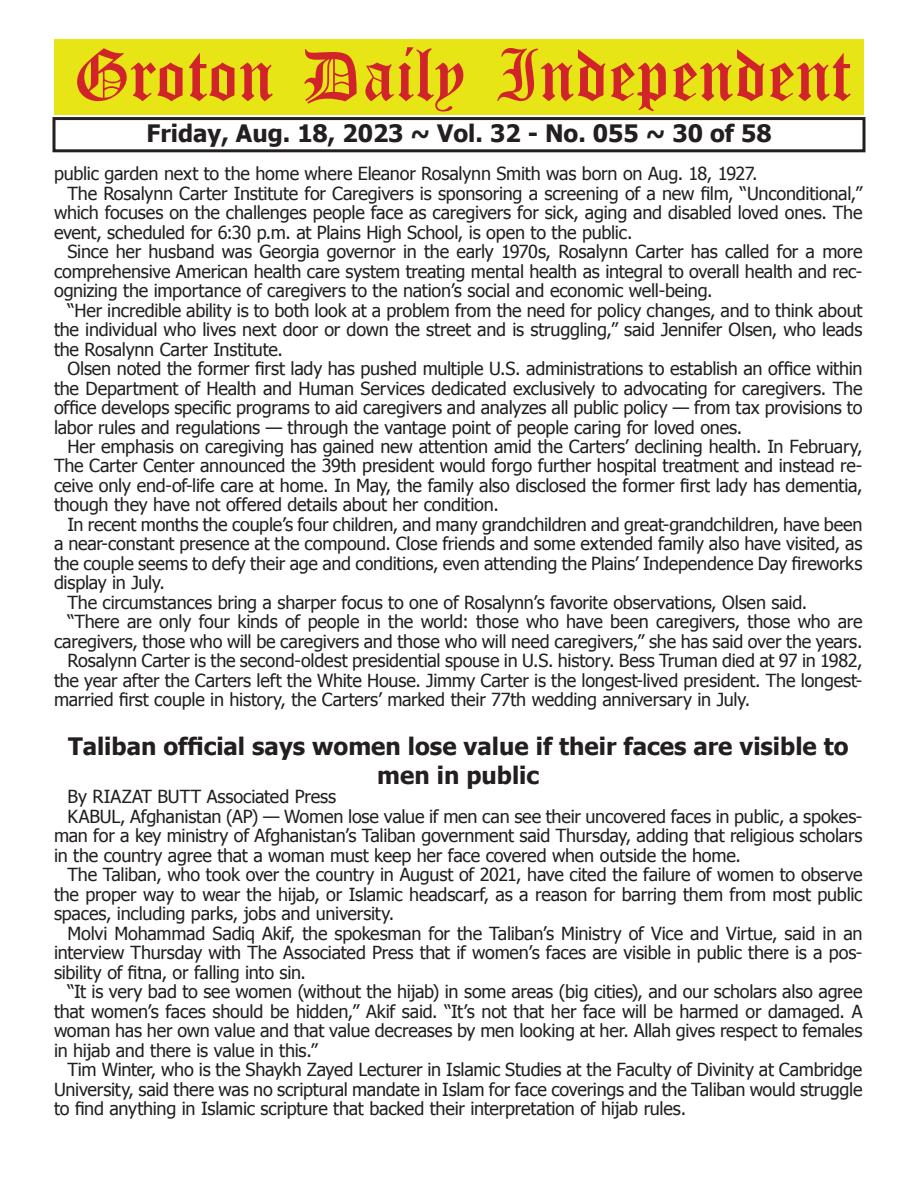
<style>
.page{position:relative;width:918px;height:1188px;background:#fff}
.page>*{position:absolute;margin:0;border:0;box-sizing:border-box;transform-origin:0 0}
.t1{font:54px "Old English Five";color:#d1232a}
.t2{font:700 24px/28.8px "Tahoma";color:#231f20;text-align:center}
.t3{font:18px "Tahoma";letter-spacing:-.01em;color:#231f20}
</style>
<div class="page">
<div style="left:52px;top:117px;width:814px;height:35px;border:3px solid #231f20"></div>
<div style="left:54px;top:40px;width:810px;height:75px;background:#e7e515"></div>
<h1 class="t1" style="left:73px;top:50px;width:779px">Groton Daily Independent</h1>
<h2 class="t2" style="left:146px;top:117px;width:627px">Friday, Aug. 18, 2023 ~ Vol. 32 - No. 055 ~ 30 of 58</h2>
<p class="t3" style="left:54px;top:161px;width:705px">public garden next to the home where Eleanor Rosalynn Smith was born on Aug. 18, 1927.</p>
<p class="t3" style="left:68px;top:181px;width:796px">The Rosalynn Carter Institute for Caregivers is sponsoring a screening of a new film, “Unconditional,”</p>
<p class="t3" style="left:54px;top:200px;width:810px">which focuses on the challenges people face as caregivers for sick, aging and disabled loved ones. The</p>
<p class="t3" style="left:54px;top:220px;width:580px">event, scheduled for 6:30 p.m. at Plains High School, is open to the public.</p>
<p class="t3" style="left:68px;top:239px;width:797px">Since her husband was Georgia governor in the early 1970s, Rosalynn Carter has called for a more</p>
<p class="t3" style="left:54px;top:259px;width:810px">comprehensive American health care system treating mental health as integral to overall health and rec-</p>
<p class="t3" style="left:54px;top:278px;width:660px">ognizing the importance of caregivers to the nation’s social and economic well-being.</p>
<p class="t3" style="left:68px;top:298px;width:796px">“Her incredible ability is to both look at a problem from the need for policy changes, and to think about</p>
<p class="t3" style="left:54px;top:317px;width:810px">the individual who lives next door or down the street and is struggling,” said Jennifer Olsen, who leads</p>
<p class="t3" style="left:54px;top:337px;width:231px">the Rosalynn Carter Institute.</p>
<p class="t3" style="left:68px;top:356px;width:797px">Olsen noted the former first lady has pushed multiple U.S. administrations to establish an office within</p>
<p class="t3" style="left:54px;top:376px;width:810px">the Department of Health and Human Services dedicated exclusively to advocating for caregivers. The</p>
<p class="t3" style="left:54px;top:395px;width:810px">office develops specific programs to aid caregivers and analyzes all public policy — from tax provisions to</p>
<p class="t3" style="left:54px;top:415px;width:690px">labor rules and regulations — through the vantage point of people caring for loved ones.</p>
<p class="t3" style="left:68px;top:434px;width:797px">Her emphasis on caregiving has gained new attention amid the Carters’ declining health. In February,</p>
<p class="t3" style="left:54px;top:454px;width:810px">The Carter Center announced the 39th president would forgo further hospital treatment and instead re-</p>
<p class="t3" style="left:54px;top:473px;width:810px">ceive only end-of-life care at home. In May, the family also disclosed the former first lady has dementia,</p>
<p class="t3" style="left:54px;top:493px;width:446px">though they have not offered details about her condition.</p>
<p class="t3" style="left:68px;top:512px;width:797px">In recent months the couple’s four children, and many grandchildren and great-grandchildren, have been</p>
<p class="t3" style="left:54px;top:532px;width:810px">a near-constant presence at the compound. Close friends and some extended family also have visited, as</p>
<p class="t3" style="left:54px;top:551px;width:810px">the couple seems to defy their age and conditions, even attending the Plains’ Independence Day fireworks</p>
<p class="t3" style="left:54px;top:571px;width:113px">display in July.</p>
<p class="t3" style="left:68px;top:590px;width:741px">The circumstances bring a sharper focus to one of Rosalynn’s favorite observations, Olsen said.</p>
<p class="t3" style="left:68px;top:610px;width:797px">“There are only four kinds of people in the world: those who have been caregivers, those who are</p>
<p class="t3" style="left:54px;top:629px;width:810px">caregivers, those who will be caregivers and those who will need caregivers,” she has said over the years.</p>
<p class="t3" style="left:68px;top:649px;width:797px">Rosalynn Carter is the second-oldest presidential spouse in U.S. history. Bess Truman died at 97 in 1982,</p>
<p class="t3" style="left:54px;top:668px;width:810px">the year after the Carters left the White House. Jimmy Carter is the longest-lived president. The longest-</p>
<p class="t3" style="left:54px;top:688px;width:698px">married first couple in history, the Carters’ marked their 77th wedding anniversary in July.</p>
<h2 class="t2" style="left:68px;top:730px;width:782px">Taliban official says women lose value if their faces are visible to men in public</h2>
<p class="t3" style="left:68px;top:785px;width:270px">By RIAZAT BUTT Associated Press</p>
<p class="t3" style="left:68px;top:804px;width:796px">KABUL, Afghanistan (AP) — Women lose value if men can see their uncovered faces in public, a spokes-</p>
<p class="t3" style="left:54px;top:824px;width:810px">man for a key ministry of Afghanistan’s Taliban government said Thursday, adding that religious scholars</p>
<p class="t3" style="left:54px;top:843px;width:689px">in the country agree that a woman must keep her face covered when outside the home.</p>
<p class="t3" style="left:68px;top:863px;width:797px">The Taliban, who took over the country in August of 2021, have cited the failure of women to observe</p>
<p class="t3" style="left:54px;top:882px;width:810px">the proper way to wear the hijab, or Islamic headscarf, as a reason for barring them from most public</p>
<p class="t3" style="left:54px;top:902px;width:342px">spaces, including parks, jobs and university.</p>
<p class="t3" style="left:68px;top:921px;width:797px">Molvi Mohammad Sadiq Akif, the spokesman for the Taliban’s Ministry of Vice and Virtue, said in an</p>
<p class="t3" style="left:54px;top:941px;width:810px">interview Thursday with The Associated Press that if women’s faces are visible in public there is a pos-</p>
<p class="t3" style="left:54px;top:960px;width:254px">sibility of fitna, or falling into sin.</p>
<p class="t3" style="left:68px;top:980px;width:796px">“It is very bad to see women (without the hijab) in some areas (big cities), and our scholars also agree</p>
<p class="t3" style="left:54px;top:999px;width:810px">that women’s faces should be hidden,” Akif said. “It’s not that her face will be harmed or damaged. A</p>
<p class="t3" style="left:54px;top:1018px;width:810px">woman has her own value and that value decreases by men looking at her. Allah gives respect to females</p>
<p class="t3" style="left:54px;top:1038px;width:265px">in hijab and there is value in this.”</p>
<p class="t3" style="left:68px;top:1057px;width:796px">Tim Winter, who is the Shaykh Zayed Lecturer in Islamic Studies at the Faculty of Divinity at Cambridge</p>
<p class="t3" style="left:54px;top:1077px;width:810px">University, said there was no scriptural mandate in Islam for face coverings and the Taliban would struggle</p>
<p class="t3" style="left:54px;top:1096px;width:634px">to find anything in Islamic scripture that backed their interpretation of hijab rules.</p>
</div>
